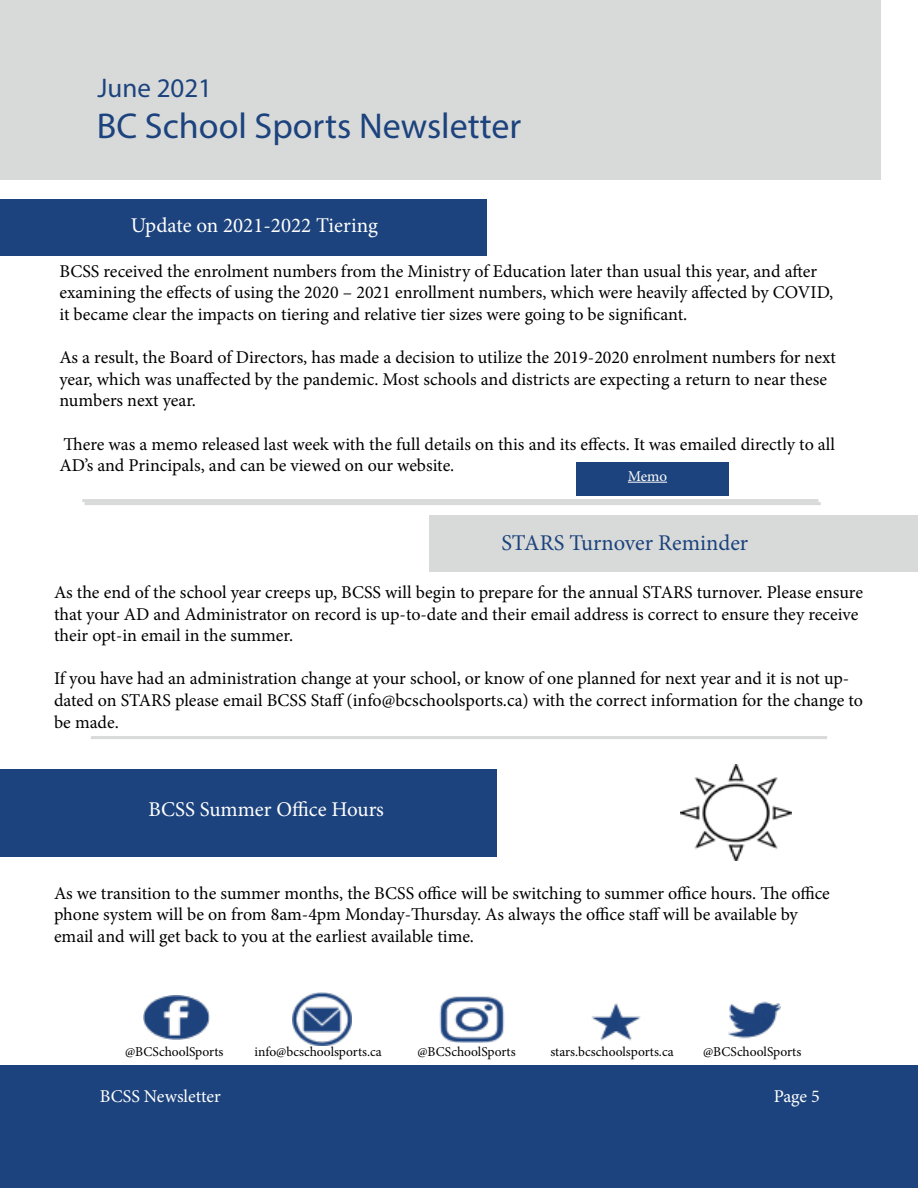
<style>
.page{position:relative;width:918px;height:1188px;background:#fff}
.page>*{position:absolute;margin:0;border:0;box-sizing:border-box;transform-origin:0 0}
.t1{font:36px "Myriad Pro";color:#1c437d}
.t2{font:27px "Myriad Pro";color:#1c437d}
.t3{font:22.5px "Minion Pro";color:#1c437d}
.t4{font:21px "Minion Pro";color:#fff}
.t5{font:18px/21.6px "Minion Pro";color:#000}
.t6{font:18px "Minion Pro";color:#fff}
.t7{font:15px "Minion Pro";color:#fff}
.t8{font:13.5px "Minion Pro";color:#000}
</style>
<div class="page">
<div style="left:0;top:0;width:880px;height:180px;background:#d8dad9"></div>
<div style="left:0;top:1065px;width:918px;height:123px;background:#1c437d"></div>
<div style="left:0;top:199px;width:487px;height:57px;background:#1c437d"></div>
<hr style="left:82px;top:499px;width:736px;height:3px;background:#d8dad9">
<div style="left:430px;top:515px;width:488px;height:57px;background:#d8dad9"></div>
<img style="left:144px;top:995px;width:66px;height:45px">
<img style="left:293px;top:993px;width:58px;height:53px">
<img style="left:439px;top:996px;width:66px;height:47px">
<img style="left:592px;top:1003px;width:49px;height:38px">
<img style="left:728px;top:1001px;width:53px;height:38px">
<hr style="left:91px;top:736px;width:736px;height:3px;background:#d8dad9">
<div style="left:0;top:770px;width:497px;height:87px;background:#1c437d"></div>
<img style="left:680px;top:764px;width:112px;height:97px">
<hr style="left:85px;top:502px;width:736px;height:3px;background:#d8dad9">
<div style="left:576px;top:462px;width:152px;height:34px;background:#1c437d"></div>
<hr style="left:628px;top:482px;width:39px;height:1px;background:#fff">
<h2 class="t2" style="left:98px;top:71px;width:116px">June 2021</h2>
<h1 class="t1" style="left:97px;top:104px;width:426px">BC School Sports Newsletter</h1>
<p class="t4" style="left:131px;top:211px;width:249px">Update on 2021-2022 Tiering</p>
<p class="t5" style="left:59px;top:260px;width:775px">BCSS received the enrolment numbers from the Ministry of Education later than usual this year, and after examining the effects of using the 2020 – 2021 enrollment numbers, which were heavily affected by COVID, it became clear the impacts on tiering and relative tier sizes were going to be significant.</p>
<p class="t5" style="left:59px;top:347px;width:778px">As a result, the Board of Directors, has made a decision to utilize the 2019-2020 enrolment numbers for next year, which was unaffected by the pandemic. Most schools and districts are expecting a return to near these numbers next year.</p>
<p class="t5" style="left:59px;top:433px;width:777px">There was a memo released last week with the full details on this and its effects. It was emailed directly to all<br>AD’s and Principals, and can be viewed on our website.</p>
<p class="t7" style="left:628px;top:466px;width:41px">Memo</p>
<p class="t3" style="left:502px;top:528px;width:248px">STARS Turnover Reminder</p>
<p class="t5" style="left:54px;top:581px;width:811px">As the end of the school year creeps up, BCSS will begin to prepare for the annual STARS turnover. Please ensure that your AD and Administrator on record is up-to-date and their email address is correct to ensure they receive their opt-in email in the summer.</p>
<p class="t5" style="left:54px;top:668px;width:810px">If you have had an administration change at your school, or know of one planned for next year and it is not up&shy;dated on STARS please email BCSS Staff (info@bcschoolsports.ca) with the correct information for the change to be made.</p>
<p class="t4" style="left:148px;top:795px;width:237px">BCSS Summer Office Hours</p>
<p class="t5" style="left:54px;top:882px;width:777px">As we transition to the summer months, the BCSS office will be switching to summer office hours. The office phone system will be on from 8am-4pm Monday-Thursday. As always the office staff will be available by email and will get back to you at the earliest available time.</p>
<p class="t8" style="left:125px;top:1042px;width:100px">@BCSchoolSports</p>
<p class="t8" style="left:254px;top:1043px;width:129px">info@bcschoolsports.ca</p>
<p class="t8" style="left:417px;top:1043px;width:100px">@BCSchoolSports</p>
<p class="t8" style="left:550px;top:1042px;width:125px">stars.bcschoolsports.ca</p>
<p class="t8" style="left:703px;top:1042px;width:100px">@BCSchoolSports</p>
<p class="t6" style="left:100px;top:1084px;width:122px">BCSS Newsletter</p>
<p class="t6" style="left:774px;top:1084px;width:48px">Page 5</p>
</div>
